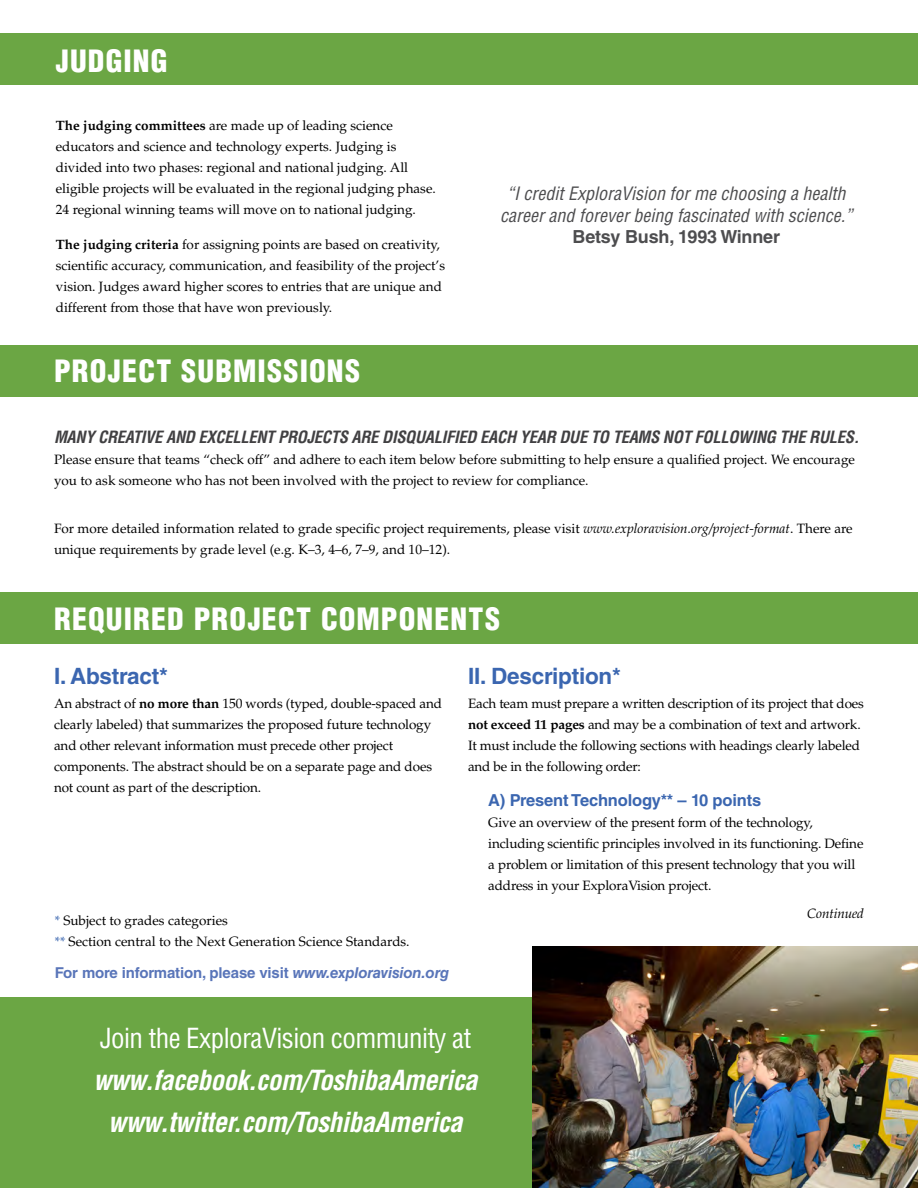
<style>
.page{position:relative;width:918px;height:1188px;background:#fff}
.page>*{position:absolute;margin:0;border:0;box-sizing:border-box;transform-origin:0 0}
.t1{font:900 condensed 30px "Helvetica LT Std";letter-spacing:.035em;color:#fff}
.t2{font:italic 700 condensed 27px/42px "Helvetica LT Std";letter-spacing:-.02em;color:#fff;text-align:center}
.t3{font:condensed 27px "Helvetica LT Std";letter-spacing:-.02em;color:#fff}
.t4{font:700 22.5px "Helvetica LT Std";letter-spacing:-.01em;color:#3b66b0}
.t5{font:italic condensed 18px/22.5px "Helvetica LT Std";color:#4d4d4f;text-align:center}
.t6{font:700 18px "Helvetica LT Std";letter-spacing:-.01em;color:#4d4d4f}
.t7{font:italic 700 condensed 16.5px "Helvetica LT Std";letter-spacing:-.015em;color:#414042}
.t8{font:700 16.5px "Helvetica LT Std";letter-spacing:-.01em;color:#3b66b0}
.t9{font:700 15px "Helvetica LT Std";letter-spacing:-.01em;color:#5975b9}
.t10{font:13.5px/21px "Palatino LT Std";color:#000}
.t11{font:italic 13.5px "Palatino LT Std";letter-spacing:-.01em;color:#000}
.s1{font-weight:700}
.s2{font-style:italic}
.s3{color:#3b66b0}
</style>
<div class="page">
<div style="left:0;top:997px;width:918px;height:191px;background:#6ba644"></div>
<div style="left:0;top:345px;width:918px;height:52px;background:#6ba644"></div>
<div style="left:0;top:33px;width:918px;height:52px;background:#6ba644"></div>
<div style="left:0;top:592px;width:918px;height:52px;background:#6ba644"></div>
<img style="left:533px;top:946px;width:385px;height:242px">
<h1 class="t1" style="left:56px;top:42px;width:113px">JUDGING</h1>
<p class="t10" style="left:56px;top:115px;width:382px"><span class="s1">The judging committees</span> are made up of leading science educators and science and technology experts. Judging is divided into two phases: regional and national judging. All eligible projects will be evaluated in the regional judging phase.<br>24 regional winning teams will move on to national judging.</p>
<p class="t10" style="left:56px;top:234px;width:391px"><span class="s1">The judging criteria</span> for assigning points are based on creativity, scientific accuracy, communication, and feasibility of the project’s vision. Judges award higher scores to entries that are unique and different from those that have won previously.</p>
<h1 class="t1" style="left:54px;top:352px;width:308px">PROJECT SUBMISSIONS</h1>
<h3 class="t5" style="left:500px;top:182px;width:354px">“I credit ExploraVision for me choosing a health career and forever being fascinated with science.”</h3>
<h3 class="t6" style="left:573px;top:226px;width:209px">Betsy Bush, 1993 Winner</h3>
<p class="t7" style="left:54px;top:426px;width:807px">MANY CREATIVE AND EXCELLENT PROJECTS ARE DISQUALIFIED EACH YEAR DUE TO TEAMS NOT FOLLOWING THE RULES.</p>
<p class="t10" style="left:54px;top:449px;width:803px">Please ensure that teams “check off” and adhere to each item below before submitting to help ensure a qualified project. We encourage you to ask someone who has not been involved with the project to review for compliance.</p>
<p class="t10" style="left:54px;top:518px;width:800px">For more detailed information related to grade specific project requirements, please visit <span class="s2">www.exploravision.org/project-format</span>. There are unique requirements by grade level (e.g. K–3, 4–6, 7–9, and 10–12).</p>
<h1 class="t1" style="left:54px;top:600px;width:448px">REQUIRED PROJECT COMPONENTS</h1>
<h3 class="t4" style="left:468px;top:662px;width:154px">II. Description*</h3>
<p class="t10" style="left:468px;top:693px;width:397px">Each team must prepare a written description of its project that does <span class="s1">not exceed 11 pages</span> and may be a combination of text and artwork.<br>It must include the following sections with headings clearly labeled and be in the following order:</p>
<p class="t8" style="left:488px;top:790px;width:275px">A) Present Technology** – 10 points</p>
<p class="t10" style="left:488px;top:812px;width:377px">Give an overview of the present form of the technology, including scientific principles involved in its functioning. Define a problem or limitation of this present technology that you will address in your ExploraVision project.</p>
<p class="t11" style="left:807px;top:905px;width:58px">Continued</p>
<h3 class="t4" style="left:54px;top:662px;width:115px">I. Abstract*</h3>
<p class="t10" style="left:54px;top:693px;width:390px">An abstract of <span class="s1">no more than</span> 150 words (typed, double-spaced and clearly labeled) that summarizes the proposed future technology and other relevant information must precede other project components. The abstract should be on a separate page and does not count as part of the description.</p>
<p class="t10" style="left:55px;top:910px;width:356px"><span class="s3">*</span> Subject to grades categories<br><span class="s3">**</span> Section central to the Next Generation Science Standards.</p>
<p class="t9" style="left:55px;top:963px;width:396px">For more information, please visit <span class="s2">www.exploravision.org</span></p>
<h2 class="t3" style="left:100px;top:1021px;width:373px">Join the ExploraVision community at</h2>
<h2 class="t2" style="left:93px;top:1059px;width:386px">www.facebook.com/ToshibaAmerica www.twitter.com/ToshibaAmerica</h2>
</div>
